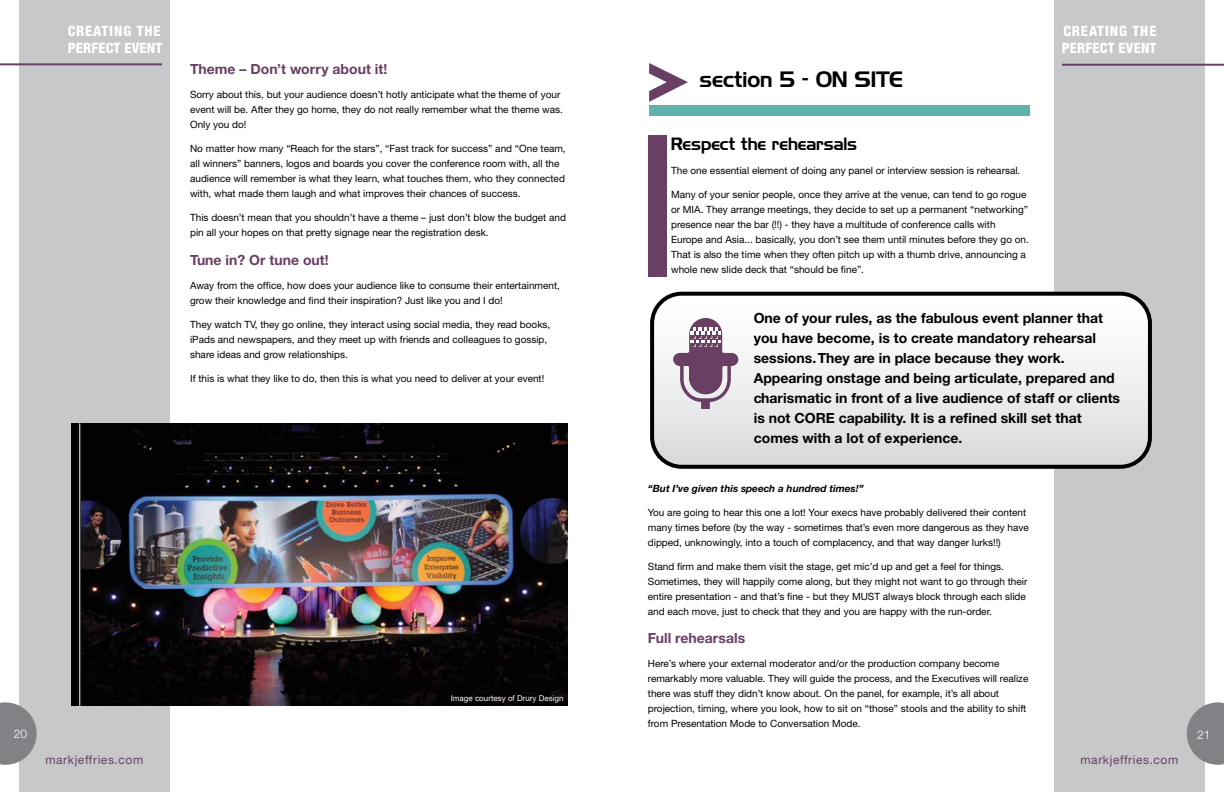
<style>
.page{position:relative;width:1224px;height:792px;background:#fff}
.page>*{position:absolute;margin:0;border:0;box-sizing:border-box;transform-origin:0 0}
.t1{font:700 58px "Thonburi";color:#693f64}
.t2{font:20px "Highland Gothic FLF";color:#000}
.t3{font:16px "Highland Gothic FLF";color:#000}
.t4{font:800 condensed 14.3px/16.9px "Helvetica Neue";letter-spacing:.01em;color:#fff}
.t5{font:700 14px/20px "Helvetica Neue CE";color:#000}
.t6{font:700 14px "Helvetica Neue CE";color:#693f64}
.t7{font:12px "Helvetica Neue";letter-spacing:.05em;color:#693f64}
.t8{font:300 12px "Helvetica Neue";color:#fff}
.t9{font:10px/15px "Helvetica Neue";color:#000}
.t10{font:italic 700 10px "Helvetica Neue CE";color:#000}
.t11{font:8px "Helvetica Neue";color:#fff}
</style>
<div class="page">
<div style="left:19px;top:0;width:150px;height:792px;background:#c7c8ca"></div>
<svg style="left:0;top:702px;width:37px;height:63px"></svg>
<div style="left:1054px;top:0;width:150px;height:792px;background:#c7c8ca"></div>
<svg style="left:1187px;top:702px;width:37px;height:63px"></svg>
<hr style="left:0;top:63px;width:162px;height:2px;background:#693f64">
<hr style="left:1062px;top:64px;width:162px;height:2px;background:#693f64">
<img style="left:80px;top:423px;width:487px;height:283px">
<div style="left:71px;top:423px;width:8px;height:283px;background:#000"></div>
<div style="left:648px;top:135px;width:19px;height:141px;background:#693f64"></div>
<div style="left:649px;top:105px;width:381px;height:10px;background:#60b2ad"></div>
<svg style="left:649px;top:63px;width:39px;height:39px"></svg>
<svg style="left:655px;top:297px;width:492px;height:167px"></svg>
<div style="left:650px;top:292px;width:502px;height:177px;border:4px solid #000;border-radius:30px"></div>
<div style="left:673px;top:353px;width:65px;height:13px;background:#693f64;border-radius:7px"></div>
<div style="left:689px;top:318px;width:33px;height:76px;background:#693f64;border-radius:17px"></div>
<svg style="left:675px;top:364px;width:61px;height:45px"></svg>
<div style="left:686px;top:352px;width:40px;height:15px;background:#693f64;border-radius:6px"></div>
<svg style="left:691px;top:328px;width:30px;height:19px"></svg>
<hr style="left:79px;top:423px;width:1px;height:283px;background:#fff">
<h3 class="t4" style="left:68px;top:22px;width:96px">CREATING THE<br>PERFECT EVENT</h3>
<h3 class="t4" style="left:1062px;top:23px;width:96px">CREATING THE<br>PERFECT EVENT</h3>
<h3 class="t6" style="left:190px;top:61px;width:199px">Theme – Don’t worry about it!</h3>
<p class="t9" style="left:190px;top:87px;width:374px">Sorry about this, but your audience doesn’t hotly anticipate what the theme of your event will be. After they go home, they do not really remember what the theme was.<br>Only you do!</p>
<p class="t9" style="left:190px;top:141px;width:377px">No matter how many “Reach for the stars”, “Fast track for success” and “One team, all winners” banners, logos and boards you cover the conference room with, all the audience will remember is what they learn, what touches them, who they connected with, what made them laugh and what improves their chances of success.</p>
<p class="t9" style="left:190px;top:210px;width:377px">This doesn’t mean that you shouldn’t have a theme – just don’t blow the budget and pin all your hopes on that pretty signage near the registration desk.</p>
<h3 class="t6" style="left:190px;top:251px;width:140px">Tune in? Or tune out!</h3>
<p class="t9" style="left:190px;top:277px;width:371px">Away from the office, how does your audience like to consume their entertainment, grow their knowledge and find their inspiration? Just like you and I do!</p>
<p class="t9" style="left:190px;top:316px;width:362px">They watch TV, they go online, they interact using social media, they read books, iPads and newspapers, and they meet up with friends and colleagues to gossip, share ideas and grow relationships.</p>
<p class="t9" style="left:190px;top:370px;width:356px">If this is what they like to do, then this is what you need to deliver at your event!</p>
<h1 class="t1" style="left:648px;top:29px;width:40px">&gt;</h1>
<h2 class="t2" style="left:699px;top:65px;width:205px">section 5 - ON SITE</h2>
<h3 class="t3" style="left:671px;top:132px;width:188px">Respect the rehearsals</h3>
<p class="t9" style="left:671px;top:162px;width:351px">The one essential element of doing any panel or interview session is rehearsal.</p>
<p class="t9" style="left:671px;top:186px;width:359px">Many of your senior people, once they arrive at the venue, can tend to go rogue or MIA. They arrange meetings, they decide to set up a permanent “networking” presence near the bar (!!) - they have a multitude of conference calls with Europe and Asia... basically, you don’t see them until minutes before they go on.<br>That is also the time when they often pitch up with a thumb drive, announcing a whole new slide deck that “should be fine”.</p>
<p class="t5" style="left:754px;top:308px;width:368px">One of your rules, as the fabulous event planner that you have become, is to create mandatory rehearsal sessions. They are in place because they work.<br>Appearing onstage and being articulate, prepared and charismatic in front of a live audience of staff or clients is not CORE capability. It is a refined skill set that comes with a lot of experience.</p>
<p class="t10" style="left:648px;top:482px;width:217px">“But I’ve given this speech a hundred times!”</p>
<p class="t9" style="left:648px;top:504px;width:383px">You are going to hear this one a lot! Your execs have probably delivered their content many times before (by the way - sometimes that’s even more dangerous as they have dipped, unknowingly, into a touch of complacency, and that way danger lurks!!)</p>
<p class="t9" style="left:648px;top:558px;width:381px">Stand firm and make them visit the stage, get mic’d up and get a feel for things.<br>Sometimes, they will happily come along, but they might not want to go through their entire presentation - and that’s fine - but they MUST always block through each slide and each move, just to check that they and you are happy with the run-order.</p>
<h3 class="t6" style="left:648px;top:630px;width:99px">Full rehearsals</h3>
<p class="t9" style="left:648px;top:656px;width:382px">Here’s where your external moderator and/or the production company become remarkably more valuable. They will guide the process, and the Executives will realize there was stuff they didn’t know about. On the panel, for example, it’s all about projection, timing, where you look, how to sit on “those” stools and the ability to shift from Presentation Mode to Conversation Mode.</p>
<p class="t11" style="left:451px;top:693px;width:114px">Image courtesy of Drury Design</p>
<p class="t8" style="left:14px;top:726px;width:15px">20</p>
<p class="t8" style="left:1197px;top:727px;width:15px">21</p>
<p class="t7" style="left:45px;top:753px;width:99px">markjeffries.com</p>
<p class="t7" style="left:1080px;top:753px;width:99px">markjeffries.com</p>
</div>
